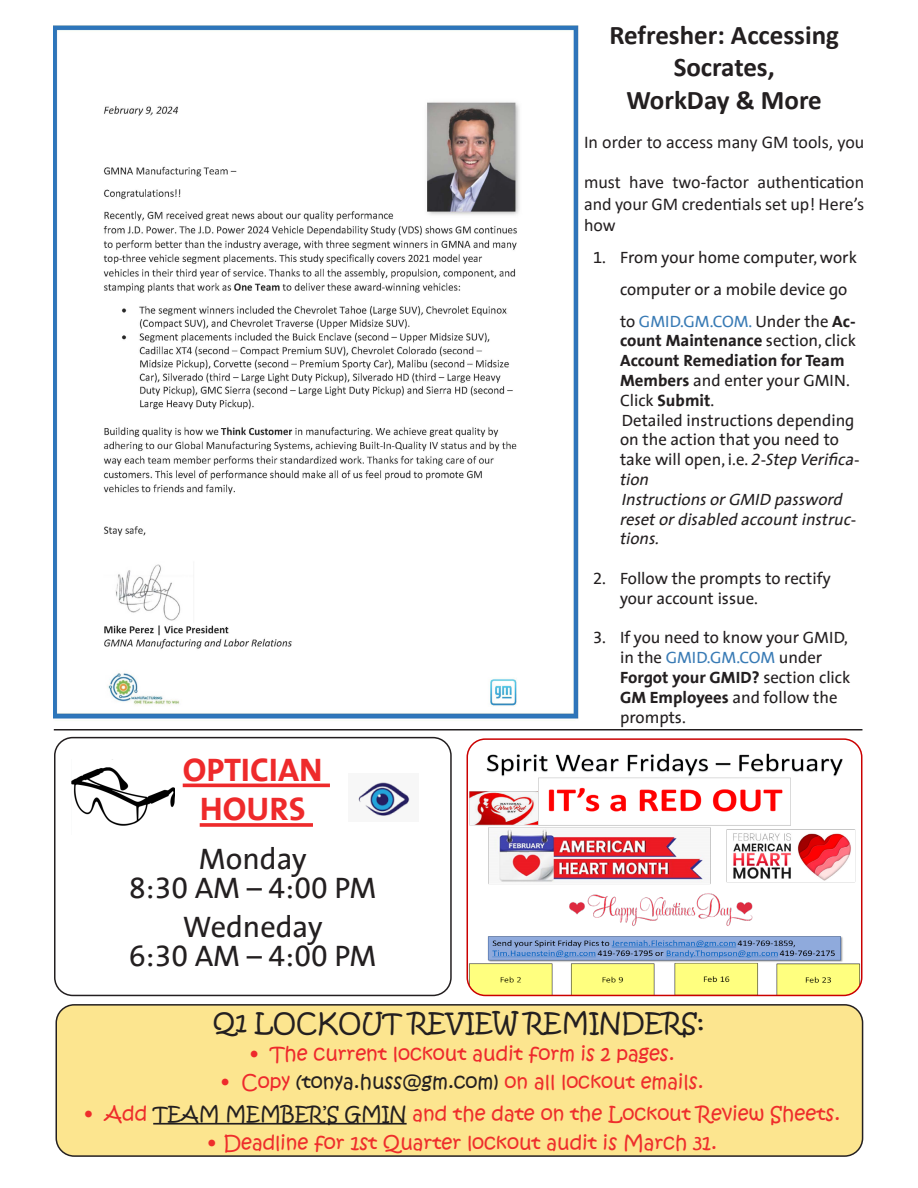
<style>
.page{position:relative;width:918px;height:1188px;background:#fff}
.page>*{position:absolute;margin:0;border:0;box-sizing:border-box;transform-origin:0 0}
.t1{font:700 33px "GM Sans";color:#ee2a2b}
.t2{font:30px "GM Sans";color:#231f20}
.t3{font:700 27px/32.4px "Calibri";color:#231f20;text-align:center}
.t4{font:25.5px "Kristen ITC";color:#231f20}
.t5{font:19.5px "Kristen ITC";color:#ee2d2b}
.t6{font:19.5px "Kristen ITC";color:#231f20}
.t7{font:19.5px "Kristen ITC";color:#ee292c}
.t8{font:18px/21.6px "Calibri";color:#231f20;text-align:justify}
.Bullets{font:16.5px/19.8px "GM Sans";color:#231f20}
.Bullets-2{font:700 16.5px/19.8px "GM Sans";color:#231f20}
.Bullets-3{font:italic 16.5px/19.8px "GM Sans";color:#231f20}
.s1{color:#397bb5}
.s2{font-weight:700}
.s3{font-weight:400}
.s4{font-style:italic}
.s5{color:#ee292c}
.s6{color:#ee2d2b}
.s7{color:#231f20}
</style>
<div class="page">
<hr style="left:54px;top:729px;width:808px;height:1px;background:#231f20">
<hr style="left:183px;top:784px;width:147px;height:3px;background:#ee2a2b">
<svg style="left:200px;top:823px;width:113px;height:4px"></svg>
<div style="left:54px;top:737px;width:398px;height:259px;border:2px solid #231f20;border-radius:18px"></div>
<img style="left:54px;top:25px;width:525px;height:694px">
<img style="left:467px;top:741px;width:395px;height:254px">
<div style="left:467px;top:738px;width:395px;height:258px;border:2px solid #cb0000;border-radius:18px"></div>
<img style="left:72px;top:759px;width:102px;height:67px">
<div style="left:56px;top:1005px;width:807px;height:151px;background:#fce58f;border-radius:18px"></div>
<hr style="left:153px;top:1123px;width:254px;height:2px;background:#231f20">
<div style="left:56px;top:1004px;width:807px;height:153px;border:2px solid #231f20;border-radius:18px"></div>
<img style="left:358px;top:782px;width:52px;height:34px">
<p class="t1" style="left:183px;top:750px;width:142px">OPTICIAN</p>
<p class="t1" style="left:200px;top:789px;width:108px">HOURS</p>
<p class="t2" style="left:199px;top:842px;width:109px">Monday</p>
<p class="t2" style="left:129px;top:871px;width:249px">8:30 AM – 4:00 PM</p>
<p class="t2" style="left:183px;top:910px;width:141px">Wedneday</p>
<p class="t2" style="left:129px;top:939px;width:249px">6:30 AM – 4:00 PM</p>
<p class="t3" style="left:609px;top:18px;width:231px">Refresher: Accessing<br>Socrates,</p>
<p class="t3" style="left:626px;top:83px;width:197px">WorkDay &amp; More</p>
<p class="t8" style="left:584px;top:131px;width:282px">In order to access many GM tools, you</p>
<p class="t8" style="left:584px;top:171px;width:282px">must have two-factor authentication and your GM credentials set up! Here’s how</p>
<p class="Bullets" style="left:620px;top:242px;width:238px;line-height:31.8px;text-indent:-27px">1. From your home computer, work computer or a mobile device go to <span class="s1">GMID.GM.COM.</span> Under the <span class="s2">Ac-</span></p>
<p class="Bullets-2" style="left:620px;top:331px;width:237px">count Maintenance <span class="s3">section, click<br></span>Account Remediation for Team<br>Members <span class="s3">and enter your GMIN.<br>Click</span> Submit<span class="s3">.</span></p>
<p class="Bullets" style="left:620px;top:410px;width:241px">Detailed instructions depending on the action that you need to take will open, i.e. <span class="s4">2-Step Verifica&shy;tion</span></p>
<p class="Bullets-3" style="left:620px;top:489px;width:238px">Instructions or GMID password reset or disabled account instruc&shy;tions.</p>
<p class="Bullets" style="left:620px;top:569px;width:212px;text-indent:-27px">2. Follow the prompts to rectify your account issue.</p>
<p class="Bullets" style="left:620px;top:628px;width:232px;text-indent:-27px">3. If you need to know your GMID, in the <span class="s1">GMID.GM.COM</span> under<br><span class="s2">Forgot your GMID?</span> section click<br><span class="s2">GM Employees</span> and follow the prompts.</p>
<p class="t4" style="left:213px;top:1006px;width:493px">Q1 LOCKOUT REVIEW REMINDERS:</p>
<p class="t7" style="left:250px;top:1041px;width:426px">• The current lockout audit form is 2 pages.</p>
<p class="t6" style="left:221px;top:1069px;width:484px"><span class="s5">• Copy</span> (tonya.huss@gm.com) <span class="s6">on all lockout emails.</span></p>
<p class="t5" style="left:85px;top:1101px;width:757px">• Add <span class="s7">TEAM MEMBER’S GMIN</span> and the date on the Lockout Review Sheets.</p>
<p class="t5" style="left:208px;top:1130px;width:511px">• Deadline for 1st Quarter lockout audit is March 31.</p>
</div>
